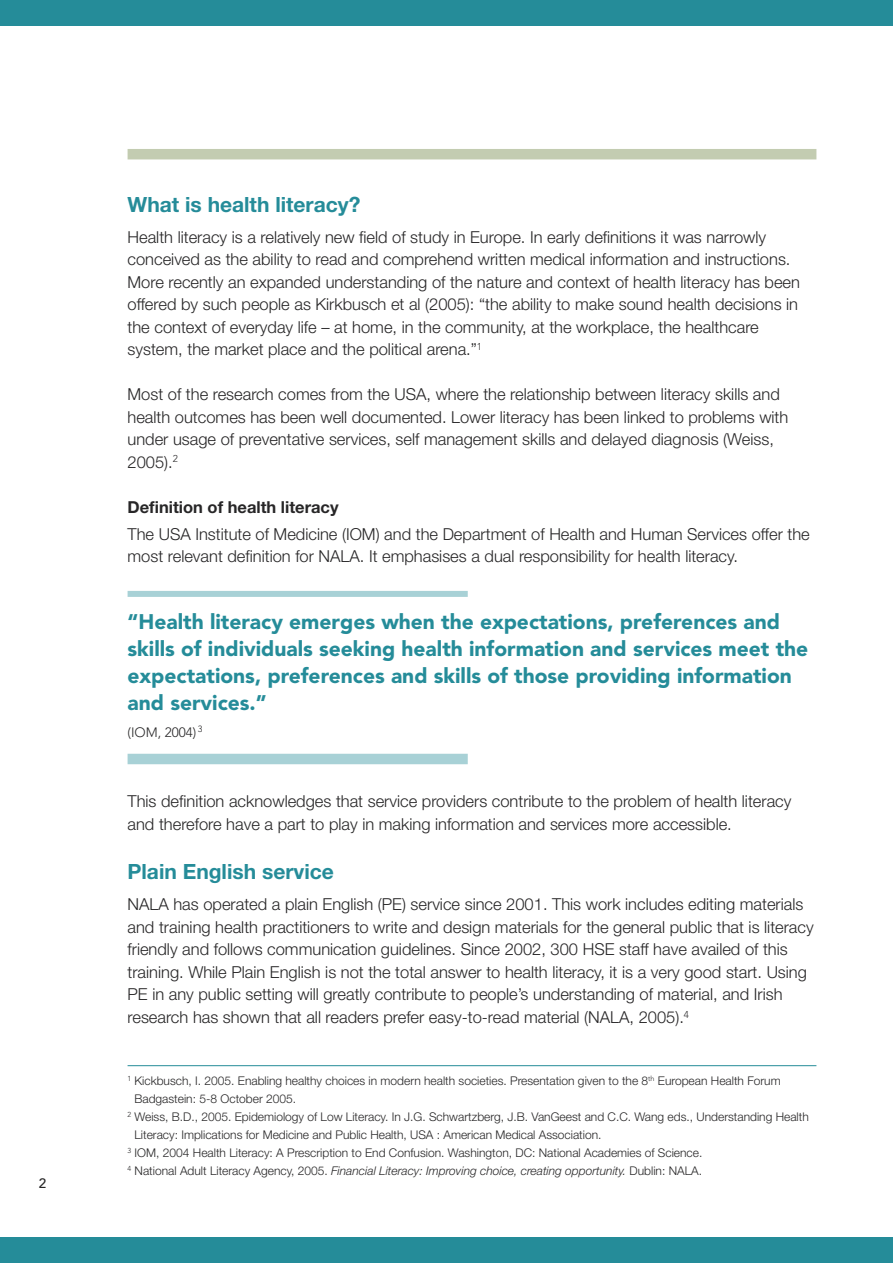
<style>
.page{position:relative;width:893px;height:1263px;background:#fff}
.page>*{position:absolute;margin:0;border:0;box-sizing:border-box;transform-origin:0 0}
.t1{font:900 21px/27px "Avenir";color:#258c99}
.t2{font:700 21px "Helvetica Neue";color:#258c99}
.t3{font:300 16.5px/22.5px "Helvetica Neue";color:#272627}
.t4{font:700 16.5px "Helvetica Neue";color:#272627}
.t5{font:300 13.5px "Avenir";color:#272627}
.t6{font:500 13.5px "Avenir";color:#272627}
.t7{font:300 12px "Helvetica Neue";color:#272627}
.t8{font:italic 300 12px "Helvetica Neue";color:#272627}
.s1{font-style:normal}
</style>
<div class="page">
<div style="left:128px;top:149px;width:688px;height:10px;background:#c3ccb1"></div>
<div style="left:128px;top:591px;width:340px;height:6px;background:#a8d1d6"></div>
<div style="left:128px;top:754px;width:340px;height:10px;background:#a8d1d6"></div>
<div style="left:0;top:0;width:893px;height:26px;background:#258c99"></div>
<div style="left:0;top:1237px;width:893px;height:26px;background:#258c99"></div>
<hr style="left:128px;top:1065px;width:688px;height:1px;background:#258c99">
<p class="t6" style="left:39px;top:1178px;width:9px">2</p>
<p class="t2" style="left:128px;top:191px;width:234px">What is health literacy?</p>
<p class="t3" style="left:128px;top:225px;width:674px">Health literacy is a relatively new field of study in Europe. In early definitions it was narrowly conceived as the ability to read and comprehend written medical information and instructions.<br>More recently an expanded understanding of the nature and context of health literacy has been offered by such people as Kirkbusch et al (2005): “the ability to make sound health decisions in the context of everyday life – at home, in the community, at the workplace, the healthcare system, the market place and the political arena.”<sup>1</sup></p>
<p class="t3" style="left:128px;top:383px;width:662px">Most of the research comes from the USA, where the relationship between literacy skills and health outcomes has been well documented. Lower literacy has been linked to problems with under usage of preventative services, self management skills and delayed diagnosis (Weiss, 2005).<sup>2</sup></p>
<p class="t4" style="left:128px;top:497px;width:213px">Definition of health literacy</p>
<p class="t3" style="left:128px;top:522px;width:684px">The USA Institute of Medicine (IOM) and the Department of Health and Human Services offer the most relevant definition for NALA. It emphasises a dual responsibility for health literacy.</p>
<p class="t1" style="left:128px;top:610px;width:682px">“Health literacy emerges when the expectations, preferences and skills of individuals seeking health information and services meet the expectations, preferences and skills of those providing information and services.”</p>
<p class="t5" style="left:128px;top:727px;width:76px">(IOM, 2004)<sup>3</sup></p>
<p class="t3" style="left:128px;top:790px;width:665px">This definition acknowledges that service providers contribute to the problem of health literacy and therefore have a part to play in making information and services more accessible.</p>
<p class="t2" style="left:128px;top:859px;width:208px">Plain English service</p>
<p class="t3" style="left:128px;top:893px;width:688px">NALA has operated a plain English (PE) service since 2001. This work includes editing materials and training health practitioners to write and design materials for the general public that is literacy friendly and follows communication guidelines. Since 2002, 300 HSE staff have availed of this training. While Plain English is not the total answer to health literacy, it is a very good start. Using PE in any public setting will greatly contribute to people’s understanding of material, and Irish research has shown that all readers prefer easy-to-read material (NALA, 2005).<sup>4</sup></p>
<p class="t7" style="left:128px;top:1073px;width:655px"><sup>1</sup> Kickbusch, I. 2005. Enabling healthy choices in modern health societies. Presentation given to the 8<sup>th</sup> European Health Forum</p>
<p class="t7" style="left:134px;top:1091px;width:163px">Badgastein: 5-8 October 2005.</p>
<p class="t7" style="left:128px;top:1109px;width:683px"><sup>2</sup> Weiss, B.D., 2005. Epidemiology of Low Literacy. In J.G. Schwartzberg, J.B. VanGeest and C.C. Wang eds., Understanding Health</p>
<p class="t7" style="left:134px;top:1127px;width:469px">Literacy: Implications for Medicine and Public Health, USA : American Medical Association.</p>
<p class="t7" style="left:128px;top:1145px;width:576px"><sup>3</sup> IOM, 2004 Health Literacy: A Prescription to End Confusion. Washington, DC: National Academies of Science.</p>
<p class="t8" style="left:128px;top:1164px;width:576px"><sup>4</sup> <span class="s1">National Adult Literacy Agency, 2005.</span> Financial Literacy: Improving choice, creating opportunity. <span class="s1">Dublin: NALA.</span></p>
</div>
